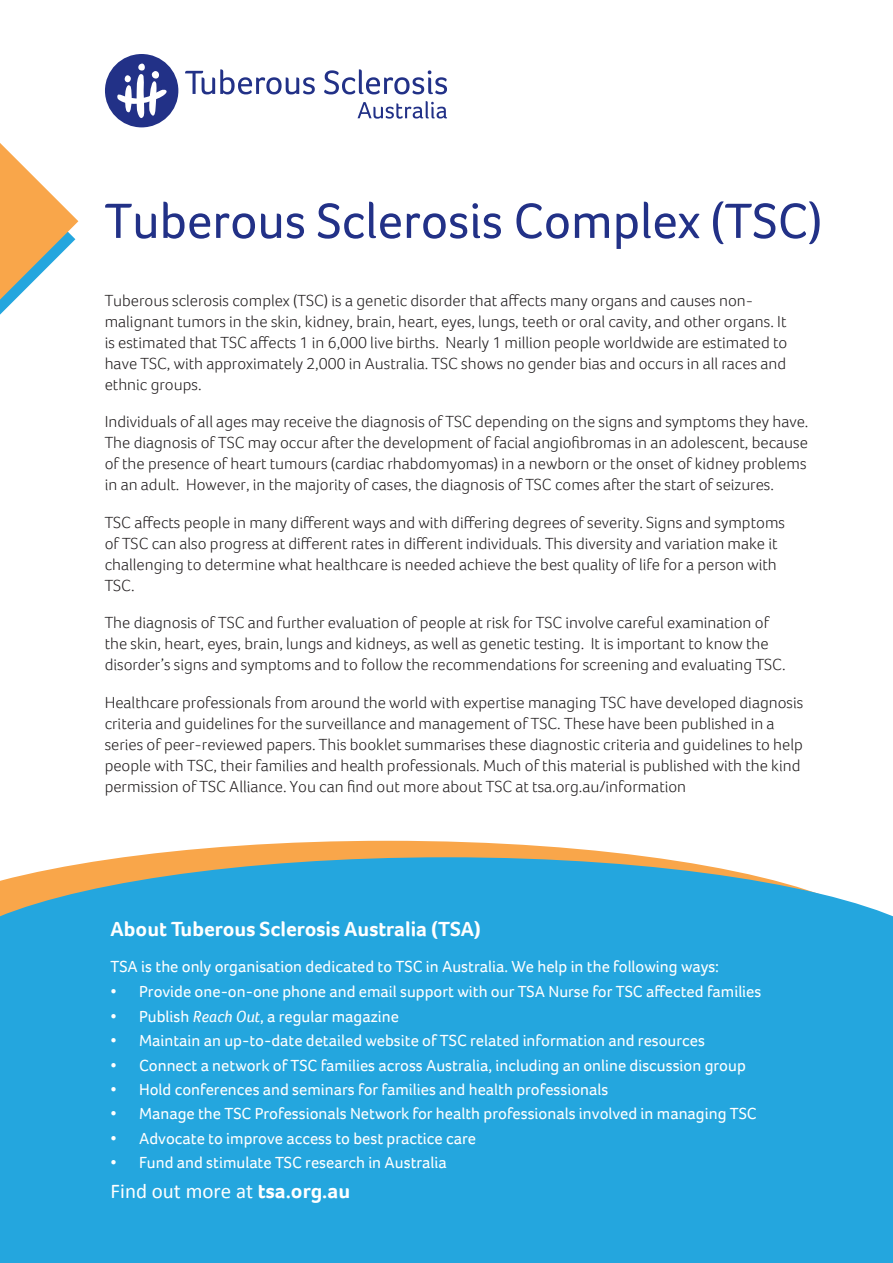
<style>
.page{position:relative;width:893px;height:1263px;background:#fff}
.page>*{position:absolute;margin:0;border:0;box-sizing:border-box;transform-origin:0 0}
.t1{font:51px "Foco";color:#223187}
.t2{font:700 21px "Foco";color:#fff}
.t3{font:21px "Calibri";color:#fff}
.t4{font:300 16.5px/21px "Foco";color:#231f20}
.t5{font:16.5px "Foco";color:#fff}
.s1{font-style:italic}
.s2{font-family:"Foco";font-weight:700}
</style>
<div class="page">
<svg style="left:126px;top:841px;width:523px;height:16px;fill:#f9a64a"></svg>
<div style="left:0;top:857px;width:893px;height:406px;background:#24a6de"></div>
<div style="left:105px;top:54px;width:73px;height:73px;background:#223187;border-radius:50%"></div>
<svg style="left:358px;top:101px;width:89px;height:18px"></svg>
<svg style="left:185px;top:69px;width:130px;height:25px"></svg>
<svg style="left:324px;top:69px;width:123px;height:25px"></svg>
<svg style="left:117px;top:63px;width:52px;height:59px"></svg>
<svg style="left:0;top:143px;width:78px;height:172px"></svg>
<h1 class="t1" style="left:105px;top:200px;width:719px">Tuberous Sclerosis Complex (TSC)</h1>
<p class="t4" style="left:105px;top:289px;width:684px">Tuberous sclerosis complex (TSC) is a genetic disorder that affects many organs and causes non&shy;malignant tumors in the skin, kidney, brain, heart, eyes, lungs, teeth or oral cavity, and other organs. It is estimated that TSC affects 1 in 6,000 live births. Nearly 1 million people worldwide are estimated to have TSC, with approximately 2,000 in Australia. TSC shows no gender bias and occurs in all races and ethnic groups.</p>
<p class="t4" style="left:105px;top:411px;width:705px">Individuals of all ages may receive the diagnosis of TSC depending on the signs and symptoms they have.<br>The diagnosis of TSC may occur after the development of facial angiofibromas in an adolescent, because of the presence of heart tumours (cardiac rhabdomyomas) in a newborn or the onset of kidney problems in an adult. However, in the majority of cases, the diagnosis of TSC comes after the start of seizures.</p>
<p class="t4" style="left:105px;top:511px;width:682px">TSC affects people in many different ways and with differing degrees of severity. Signs and symptoms of TSC can also progress at different rates in different individuals. This diversity and variation make it challenging to determine what healthcare is needed achieve the best quality of life for a person with TSC.</p>
<p class="t4" style="left:105px;top:612px;width:682px">The diagnosis of TSC and further evaluation of people at risk for TSC involve careful examination of the skin, heart, eyes, brain, lungs and kidneys, as well as genetic testing. It is important to know the disorder’s signs and symptoms and to follow the recommendations for screening and evaluating TSC.</p>
<p class="t4" style="left:105px;top:691px;width:700px">Healthcare professionals from around the world with expertise managing TSC have developed diagnosis criteria and guidelines for the surveillance and management of TSC. These have been published in a series of peer-reviewed papers. This booklet summarises these diagnostic criteria and guidelines to help people with TSC, their families and health professionals. Much of this material is published with the kind permission of TSC Alliance. You can find out more about TSC at tsa.org.au/information</p>
<p class="t2" style="left:111px;top:920px;width:372px">About Tuberous Sclerosis Australia (TSA)</p>
<p class="t5" style="left:111px;top:960px;width:610px">TSA is the only organisation dedicated to TSC in Australia. We help in the following ways:</p>
<p class="t5" style="left:111px;top:985px;width:652px">• Provide one-on-one phone and email support with our TSA Nurse for TSC affected families</p>
<p class="t5" style="left:111px;top:1009px;width:290px">• Publish <span class="s1">Reach Out</span>, a regular magazine</p>
<p class="t5" style="left:111px;top:1034px;width:596px">• Maintain an up-to-date detailed website of TSC related information and resources</p>
<p class="t5" style="left:111px;top:1058px;width:637px">• Connect a network of TSC families across Australia, including an online discussion group</p>
<p class="t5" style="left:111px;top:1083px;width:499px">• Hold conferences and seminars for families and health professionals</p>
<p class="t5" style="left:111px;top:1107px;width:648px">• Manage the TSC Professionals Network for health professionals involved in managing TSC</p>
<p class="t5" style="left:111px;top:1131px;width:367px">• Advocate to improve access to best practice care</p>
<p class="t5" style="left:111px;top:1156px;width:338px">• Fund and stimulate TSC research in Australia</p>
<p class="t3" style="left:111px;top:1178px;width:241px">Find out more at <span class="s2">tsa.org.au</span></p>
</div>
